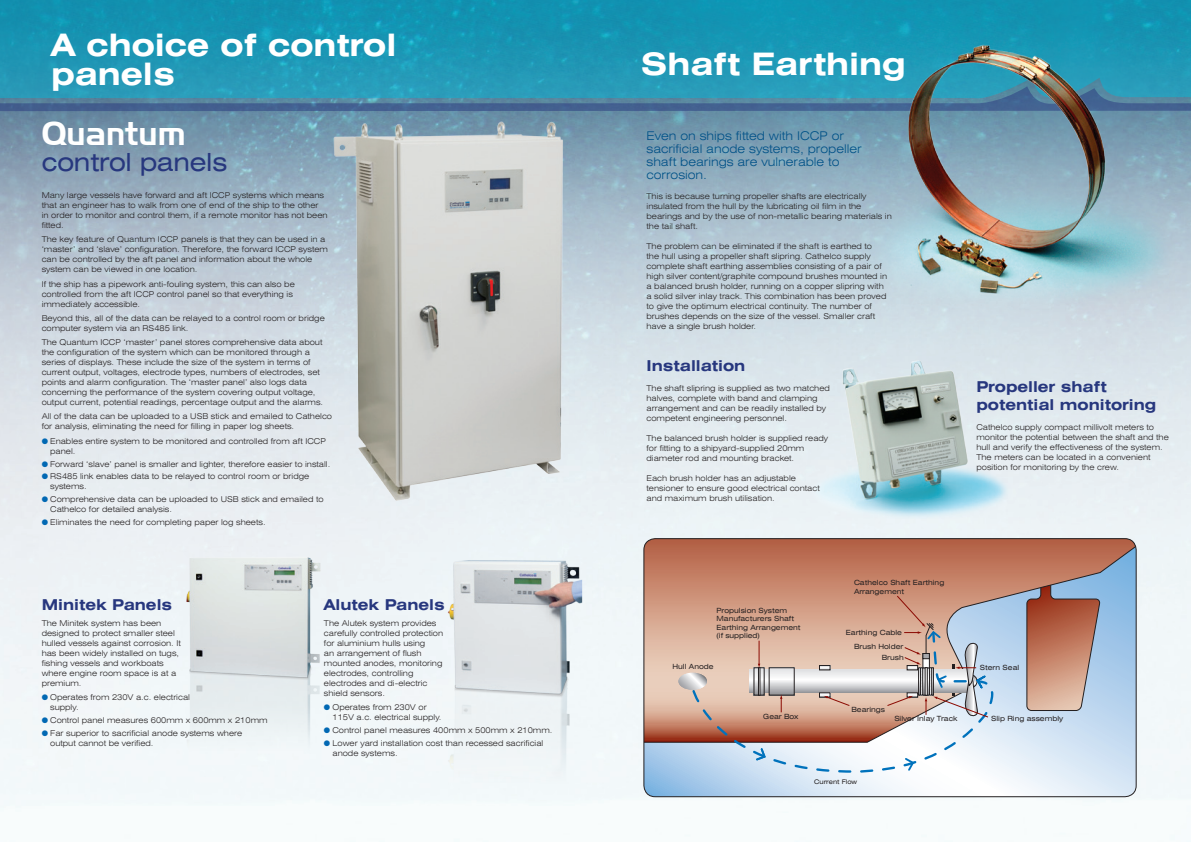
<style>
.page{position:relative;width:1191px;height:842px;background:#fff}
.page>*{position:absolute;margin:0;border:0;box-sizing:border-box;transform-origin:0 0}
.t1{font:32px "Handel Gothic BT";color:#fff}
.t2{font:700 expanded 31px/29px "Swiss 721 BT";color:#fff}
.t3{font:expanded 25px "Swiss 721 BT";letter-spacing:-.01em;color:#27377e}
.t4{font:700 expanded 15px/18px "Swiss 721 BT";color:#27377e}
.t5{font:300 expanded 12px/13px "Swiss 721 BT";color:#005187}
.t6{font:300 expanded 8px/10px "Swiss 721 BT";color:#231f20}
.t7{font:expanded 7.1px/8.5px "Swiss 721 BT";color:#231f20}
.t8{font:expanded 6.3px "Swiss 721 BT";color:#231f20}
.s1{color:#0168b3}
</style>
<div class="page">
<img style="left:0;top:112px;width:1191px;height:730px">
<svg style="left:0;top:0;width:1191px;height:86px;background:#1995b4"></svg>
<svg style="left:0;top:86px;width:1191px;height:26px;background:#3d86a7"></svg>
<svg style="left:644px;top:742px;width:492px;height:55px"></svg>
<svg style="left:645px;top:539px;width:491px;height:203px;background:#bb9389"></svg>
<svg style="left:678px;top:595px;width:326px;height:179px;background:#d2bdb5"></svg>
<div style="left:643px;top:538px;width:493px;height:259px;border:1px solid #231f20;border-radius:11px"></div>
<img style="left:852px;top:13px;width:333px;height:307px">
<img style="left:805px;top:354px;width:210px;height:170px">
<img style="left:445px;top:554px;width:137px;height:234px">
<img style="left:184px;top:551px;width:139px;height:209px">
<img style="left:264px;top:119px;width:399px;height:426px">
<h2 class="t2" style="left:51px;top:30px;width:347px">A choice of control panels</h2>
<h1 class="t1" style="left:42px;top:114px;width:146px">Quantum</h1>
<h3 class="t3" style="left:42px;top:147px;width:187px">control panels</h3>
<p class="t6" style="left:42px;top:190px;width:287px">Many large vessels have forward and aft ICCP systems which means that an engineer has to walk from one of end of the ship to the other<br>in order to monitor and control them, if a remote monitor has not been fitted.</p>
<p class="t6" style="left:42px;top:235px;width:288px">The key feature of Quantum ICCP panels is that they can be used in a ‘master’ and ‘slave’ configuration. Therefore, the forward ICCP system can be controlled by the aft panel and information about the whole system can be viewed in one location.</p>
<p class="t6" style="left:42px;top:279px;width:255px">If the ship has a pipework anti-fouling system, this can also be controlled from the aft ICCP control panel so that everything is immediately accessible.</p>
<p class="t6" style="left:42px;top:313px;width:285px">Beyond this, all of the data can be relayed to a control room or bridge computer system via an RS485 link.</p>
<p class="t6" style="left:42px;top:337px;width:283px">The Quantum ICCP ‘master’ panel stores comprehensive data about the configuration of the system which can be monitored through a series of displays. These include the size of the system in terms of current output, voltages, electrode types, numbers of electrodes, set points and alarm configuration. The ‘master panel’ also logs data concerning the performance of the system covering output voltage, output current, potential readings, percentage output and the alarms.</p>
<p class="t6" style="left:42px;top:412px;width:292px">All of the data can be uploaded to a USB stick and emailed to Cathelco for analysis, eliminating the need for filling in paper log sheets.</p>
<p class="t6" style="left:50px;top:436px;width:277px;text-indent:-9px"><span class="s1">●</span> Enables entire system to be monitored and controlled from aft ICCP panel.</p>
<p class="t6" style="left:42px;top:459px;width:290px"><span class="s1">●</span> Forward ‘slave’ panel is smaller and lighter, therefore easier to install.</p>
<p class="t6" style="left:50px;top:471px;width:261px;text-indent:-9px"><span class="s1">●</span> RS485 link enables data to be relayed to control room or bridge systems.</p>
<p class="t6" style="left:50px;top:494px;width:275px;text-indent:-9px"><span class="s1">●</span> Comprehensive data can be uploaded to USB stick and emailed to<br>Cathelco for detailed analysis.</p>
<p class="t6" style="left:42px;top:517px;width:225px"><span class="s1">●</span> Eliminates the need for completing paper log sheets.</p>
<h3 class="t4" style="left:42px;top:595px;width:132px">Minitek Panels</h3>
<p class="t6" style="left:42px;top:618px;width:141px">The Minitek system has been designed to protect smaller steel hulled vessels against corrosion. It has been widely installed on tugs, fishing vessels and workboats where engine room space is at a premium.</p>
<p class="t6" style="left:50px;top:692px;width:141px;text-indent:-9px"><span class="s1">●</span> Operates from 230V a.c. electrical supply.</p>
<p class="t6" style="left:42px;top:715px;width:227px"><span class="s1">●</span> Control panel measures 600mm x 600mm x 210mm</p>
<p class="t6" style="left:50px;top:728px;width:194px;text-indent:-9px"><span class="s1">●</span> Far superior to sacrificial anode systems where output cannot be verified.</p>
<h3 class="t4" style="left:324px;top:595px;width:122px">Alutek Panels</h3>
<p class="t6" style="left:324px;top:618px;width:121px">The Alutek system provides carefully controlled protection for aluminium hulls using<br>an arrangement of flush mounted anodes, monitoring electrodes, controlling electrodes and di-electric shield sensors.</p>
<p class="t6" style="left:332px;top:702px;width:111px;text-indent:-9px"><span class="s1">●</span> Operates from 230V or<br>115V a.c. electrical supply.</p>
<p class="t6" style="left:324px;top:725px;width:230px"><span class="s1">●</span> Control panel measures 400mm x 500mm x 210mm.</p>
<p class="t6" style="left:332px;top:738px;width:212px;text-indent:-9px"><span class="s1">●</span> Lower yard installation cost than recessed sacrificial anode systems.</p>
<h2 class="t2" style="left:641px;top:49px;width:266px">Shaft Earthing</h2>
<h3 class="t5" style="left:646px;top:129px;width:217px">Even on ships fitted with ICCP or sacrificial anode systems, propeller shaft bearings are vulnerable to corrosion.</h3>
<p class="t6" style="left:646px;top:191px;width:247px">This is because turning propeller shafts are electrically insulated from the hull by the lubricating oil film in the bearings and by the use of non-metallic bearing materials in the tail shaft.</p>
<p class="t6" style="left:646px;top:241px;width:242px">The problem can be eliminated if the shaft is earthed to<br>the hull using a propeller shaft slipring. Cathelco supply complete shaft earthing assemblies consisting of a pair of high silver content/graphite compound brushes mounted in a balanced brush holder, running on a copper slipring with a solid silver inlay track. This combination has been proved to give the optimum electrical continuity. The number of brushes depends on the size of the vessel. Smaller craft have a single brush holder.</p>
<h3 class="t4" style="left:646px;top:356px;width:100px">Installation</h3>
<p class="t6" style="left:646px;top:383px;width:185px">The shaft slipring is supplied as two matched halves, complete with band and clamping arrangement and can be readily installed by competent engineering personnel.</p>
<p class="t6" style="left:646px;top:433px;width:183px">The balanced brush holder is supplied ready for fitting to a shipyard-supplied 20mm diameter rod and mounting bracket.</p>
<p class="t6" style="left:646px;top:473px;width:175px">Each brush holder has an adjustable tensioner to ensure good electrical contact and maximum brush utilisation.</p>
<h3 class="t4" style="left:976px;top:378px;width:181px">Propeller shaft potential monitoring</h3>
<p class="t6" style="left:976px;top:422px;width:194px">Cathelco supply compact millivolt meters to monitor the potential between the shaft and the hull and verify the effectiveness of the system.<br>The meters can be located in a convenient position for monitoring by the crew.</p>
<p class="t7" style="left:716px;top:606px;width:85px">Propulsion System<br>Manufacturers Shaft<br>Earthing Arrangement (if supplied)</p>
<p class="t7" style="left:672px;top:662px;width:43px">Hull Anode</p>
<p class="t7" style="left:763px;top:712px;width:37px">Gear Box</p>
<p class="t7" style="left:854px;top:578px;width:92px">Cathelco Shaft Earthing<br>Arrangement</p>
<p class="t7" style="left:846px;top:625px;width:59px;line-height:14.3px;text-align:right">Earthing Cable<br>Brush Holder</p>
<p class="t7" style="left:881px;top:653px;width:23px">Brush</p>
<p class="t7" style="left:851px;top:705px;width:35px">Bearings</p>
<p class="t7" style="left:894px;top:714px;width:65px">Silver Inlay Track</p>
<p class="t7" style="left:980px;top:663px;width:41px">Stern Seal</p>
<p class="t7" style="left:991px;top:714px;width:74px">Slip Ring assembly</p>
<p class="t8" style="left:814px;top:778px;width:44px">Current Flow</p>
</div>
